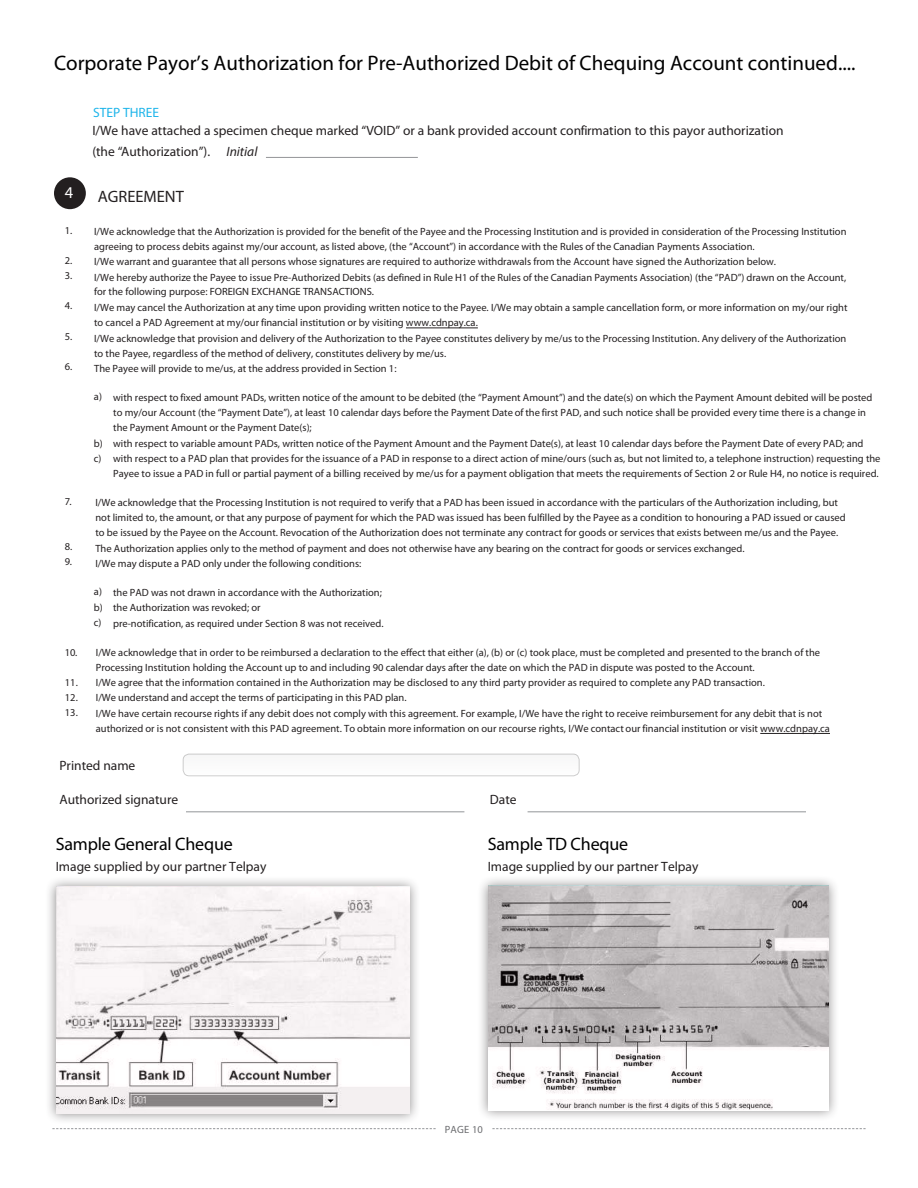
<style>
.page{position:relative;width:918px;height:1188px;background:#fff}
.page>*{position:absolute;margin:0;border:0;box-sizing:border-box;transform-origin:0 0}
.t1{font:21px "Myriad Pro";color:#000}
.t2{font:18px "Myriad Pro";letter-spacing:-.01em;color:#000}
.t3{font:16.5px "Myriad Pro";color:#231f20}
.t4{font:16.5px "Myriad Pro";color:#fff}
.t5{font:13.5px/21px "Myriad Pro";color:#231f20}
.t6{font:13.5px "Myriad Pro";color:#1fb5ea}
.t7{font:10.5px/15.1px "Myriad Pro";color:#231f20}
.t8{font:10.5px "Myriad Pro";letter-spacing:.02em;color:#6c6d70}
.s1{font-style:italic}
</style>
<div class="page">
<svg style="left:52px;top:1128px;width:384px;height:1px"></svg>
<svg style="left:492px;top:1128px;width:374px;height:1px"></svg>
<hr style="left:760px;top:733px;width:70px;height:1px;background:#231f20">
<div style="left:45px;top:876px;width:376px;height:249px;background:#231f20;opacity:.5"></div>
<div style="left:477px;top:875px;width:362px;height:247px;background:#231f20;opacity:.5"></div>
<svg style="left:56px;top:887px;width:354px;height:226px;fill:#f7f3f4"></svg>
<svg style="left:488px;top:886px;width:340px;height:225px"></svg>
<div style="left:54px;top:177px;width:32px;height:32px;background:#231f20;border-radius:50%"></div>
<div style="left:183px;top:754px;width:396px;height:22px;background:#fafafa;border-radius:6px"></div>
<div style="left:183px;top:754px;width:397px;height:22px;border:1px solid #000;border-radius:6px"></div>
<hr style="left:186px;top:811px;width:278px;height:1px;background:#939598">
<hr style="left:528px;top:811px;width:278px;height:1px;background:#939598">
<hr style="left:266px;top:157px;width:152px;height:1px;background:#939598">
<hr style="left:406px;top:328px;width:72px;height:1px;background:#231f20">
<h1 class="t1" style="left:54px;top:50px;width:803px">Corporate Payor’s Authorization for Pre-Authorized Debit of Chequing Account continued....</h1>
<h3 class="t4" style="left:65px;top:182px;width:10px">4</h3>
<p class="t7" style="left:65px;top:223px;width:9px">1.</p>
<p class="t7" style="left:65px;top:253px;width:9px">2.<br>3.</p>
<p class="t7" style="left:65px;top:298px;width:9px">4.</p>
<p class="t7" style="left:65px;top:329px;width:9px">5.</p>
<p class="t7" style="left:65px;top:359px;width:9px">6.</p>
<p class="t7" style="left:65px;top:494px;width:8px">7.</p>
<p class="t7" style="left:65px;top:539px;width:9px">8.<br>9.</p>
<p class="t7" style="left:65px;top:644px;width:14px">10.</p>
<p class="t7" style="left:65px;top:674px;width:14px;text-align:justify">11.<br>12.<br>13.</p>
<p class="t6" style="left:93px;top:104px;width:68px">STEP THREE</p>
<p class="t5" style="left:92px;top:120px;width:693px">I/We have attached a specimen cheque marked “VOID” or a bank provided account confirmation to this payor authorization (the “Authorization”). <span class="s1">Initial</span></p>
<h3 class="t3" style="left:98px;top:186px;width:88px">AGREEMENT</h3>
<p class="t7" style="left:94px;top:224px;width:755px">I/We acknowledge that the Authorization is provided for the benefi t of the Payee and the Processing Institution and is provided in consideration of the Processing Institution agreeing to process debits against my/our account, as listed above, (the “Account”) in accordance with the Rules of the Canadian Payments Association.<br>I/We warrant and guarantee that all persons whose signatures are required to authorize withdrawals from the Account have signed the Authorization below.<br>I/We hereby authorize the Payee to issue Pre-Authorized Debits (as defi ned in Rule H1 of the Rules of the Canadian Payments Association) (the “PAD”) drawn on the Account, for the following purpose: FOREIGN EXCHANGE TRANSACTIONS.<br>I/We may cancel the Authorization at any time upon providing written notice to the Payee. I/We may obtain a sample cancellation form, or more information on my/our right to cancel a PAD Agreement at my/our fi nancial institution or by visiting www.cdnpay.ca.<br>I/We acknowledge that provision and delivery of the Authorization to the Payee constitutes delivery by me/us to the Processing Institution. Any delivery of the Authorization to the Payee, regardless of the method of delivery, constitutes delivery by me/us.<br>The Payee will provide to me/us, at the address provided in Section 1:</p>
<p class="t7" style="left:94px;top:389px;width:10px">a)</p>
<p class="t7" style="left:94px;top:436px;width:10px">b) c)</p>
<p class="t7" style="left:113px;top:390px;width:769px">with respect to fi xed amount PADs, written notice of the amount to be debited (the “Payment Amount”) and the date(s) on which the Payment Amount debited will be posted to my/our Account (the “Payment Date”), at least 10 calendar days before the Payment Date of the fi rst PAD, and such notice shall be provided every time there is a change in the Payment Amount or the Payment Date(s);<br>with respect to variable amount PADs, written notice of the Payment Amount and the Payment Date(s), at least 10 calendar days before the Payment Date of every PAD; and with respect to a PAD plan that provides for the issuance of a PAD in response to a direct action of mine/ours (such as, but not limited to, a telephone instruction) requesting the Payee to issue a PAD in full or partial payment of a billing received by me/us for a payment obligation that meets the requirements of Section 2 or Rule H4, no notice is required.</p>
<p class="t7" style="left:95px;top:495px;width:752px">I/We acknowledge that the Processing Institution is not required to verify that a PAD has been issued in accordance with the particulars of the Authorization including, but not limited to, the amount, or that any purpose of payment for which the PAD was issued has been fulfi lled by the Payee as a condition to honouring a PAD issued or caused to be issued by the Payee on the Account. Revocation of the Authorization does not terminate any contract for goods or services that exists between me/us and the Payee.<br>The Authorization applies only to the method of payment and does not otherwise have any bearing on the contract for goods or services exchanged.<br>I/We may dispute a PAD only under the following conditions:</p>
<p class="t7" style="left:113px;top:584px;width:272px">the PAD was not drawn in accordance with the Authorization; the Authorization was revoked; or<br>pre-notifi cation, as required under Section 8 was not received.</p>
<p class="t7" style="left:96px;top:645px;width:736px">I/We acknowledge that in order to be reimbursed a declaration to the effect that either (a), (b) or (c) took place, must be completed and presented to the branch of the Processing Institution holding the Account up to and including 90 calendar days after the date on which the PAD in dispute was posted to the Account.<br>I/We agree that the information contained in the Authorization may be disclosed to any third party provider as required to complete any PAD transaction.<br>I/We understand and accept the terms of participating in this PAD plan.<br>I/We have certain recourse rights if any debit does not comply with this agreement. For example, I/We have the right to receive reimbursement for any debit that is not authorized or is not consistent with this PAD agreement. To obtain more information on our recourse rights, I/We contact our financial institution or visit www.cdnpay.ca</p>
<p class="t7" style="left:94px;top:584px;width:10px;text-align:justify">a) b) c)</p>
<p class="t5" style="left:59px;top:754px;width:77px">Printed name</p>
<p class="t5" style="left:59px;top:789px;width:120px">Authorized signature</p>
<p class="t5" style="left:490px;top:789px;width:28px">Date</p>
<h2 class="t2" style="left:56px;top:833px;width:179px">Sample General Cheque</h2>
<p class="t5" style="left:56px;top:856px;width:212px">Image supplied by our partner Telpay</p>
<h2 class="t2" style="left:488px;top:833px;width:142px">Sample TD Cheque</h2>
<p class="t5" style="left:488px;top:856px;width:212px">Image supplied by our partner Telpay</p>
<p class="t8" style="left:445px;top:1123px;width:40px">PAGE 10</p>
</div>
